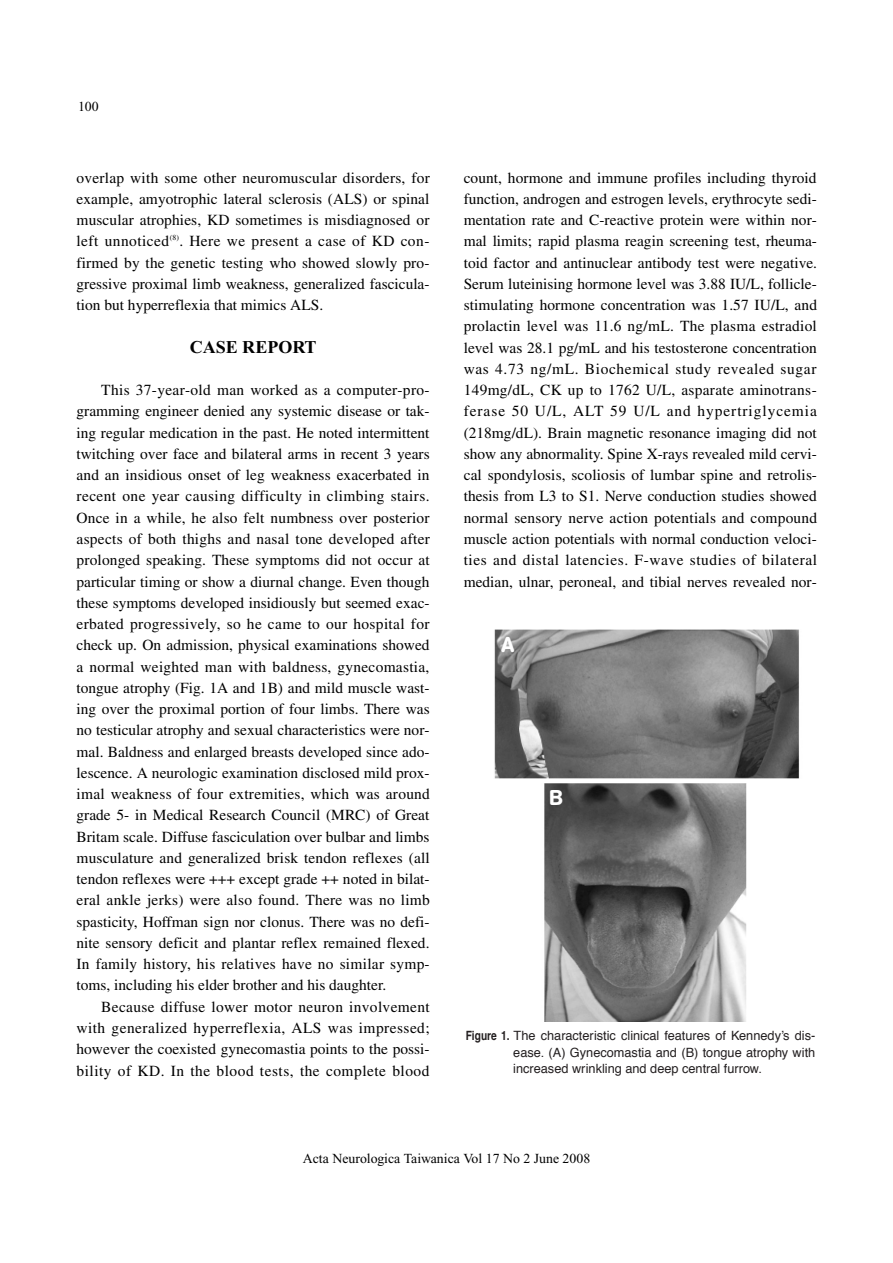
<style>
.page{position:relative;width:893px;height:1263px;background:#fff}
.page>*{position:absolute;margin:0;border:0;box-sizing:border-box;transform-origin:0 0}
.t1{font:500 21.3px "AG Book Rounded";color:#fff}
.t2{font:700 18px "Times New Roman";color:#000}
.t3{font:15.45px/21.3px "Times";color:#000;text-align:justify}
.t4{font:13.8px "Times New Roman";color:#000}
.t5{font:12.75px/16.5px "Helvetica";color:#231f20;text-align:justify}
.s1{font-weight:700}
</style>
<div class="page">
<img style="left:494px;top:629px;width:306px;height:149px">
<img style="left:544px;top:783px;width:202px;height:238px">
<p class="t4" style="left:78px;top:101px;width:22px">100</p>
<p class="t3" style="left:77px;top:168px;width:355px">overlap with some other neuromuscular disorders, for example, amyotrophic lateral sclerosis (ALS) or spinal muscular atrophies, KD sometimes is misdiagnosed or left unnoticed<sup>(8)</sup>. Here we present a case of KD con&shy;firmed by the genetic testing who showed slowly pro&shy;gressive proximal limb weakness, generalized fascicula&shy;tion but hyperreflexia that mimics ALS.</p>
<p class="t2" style="left:190px;top:340px;width:128px">CASE REPORT</p>
<p class="t3" style="left:77px;top:381px;width:355px;text-indent:25px">This 37-year-old man worked as a computer-pro&shy;gramming engineer denied any systemic disease or tak&shy;ing regular medication in the past. He noted intermittent twitching over face and bilateral arms in recent 3 years and an insidious onset of leg weakness exacerbated in recent one year causing difficulty in climbing stairs.<br>Once in a while, he also felt numbness over posterior aspects of both thighs and nasal tone developed after prolonged speaking. These symptoms did not occur at particular timing or show a diurnal change. Even though these symptoms developed insidiously but seemed exac&shy;erbated progressively, so he came to our hospital for check up. On admission, physical examinations showed a normal weighted man with baldness, gynecomastia, tongue atrophy (Fig. 1A and 1B) and mild muscle wast&shy;ing over the proximal portion of four limbs. There was no testicular atrophy and sexual characteristics were nor&shy;mal. Baldness and enlarged breasts developed since ado&shy;lescence. A neurologic examination disclosed mild prox&shy;imal weakness of four extremities, which was around grade 5- in Medical Research Council (MRC) of Great Britam scale. Diffuse fasciculation over bulbar and limbs musculature and generalized brisk tendon reflexes (all tendon reflexes were +++ except grade ++ noted in bilat&shy;eral ankle jerks) were also found. There was no limb spasticity, Hoffman sign nor clonus. There was no defi&shy;nite sensory deficit and plantar reflex remained flexed.<br>In family history, his relatives have no similar symp&shy;toms, including his elder brother and his daughter.</p>
<p class="t3" style="left:77px;top:997px;width:355px;text-indent:25px">Because diffuse lower motor neuron involvement with generalized hyperreflexia, ALS was impressed; however the coexisted gynecomastia points to the possi&shy;bility of KD. In the blood tests, the complete blood</p>
<p class="t3" style="left:463px;top:168px;width:355px">count, hormone and immune profiles including thyroid function, androgen and estrogen levels, erythrocyte sedi&shy;mentation rate and C-reactive protein were within nor&shy;mal limits; rapid plasma reagin screening test, rheuma&shy;toid factor and antinuclear antibody test were negative.<br>Serum luteinising hormone level was 3.88 IU/L, follicle&shy;stimulating hormone concentration was 1.57 IU/L, and prolactin level was 11.6 ng/mL. The plasma estradiol level was 28.1 pg/mL and his testosterone concentration was 4.73 ng/mL. Biochemical study revealed sugar 149mg/dL, CK up to 1762 U/L, asparate aminotrans&shy;ferase 50 U/L, ALT 59 U/L and hypertriglycemia (218mg/dL). Brain magnetic resonance imaging did not show any abnormality. Spine X-rays revealed mild cervi&shy;cal spondylosis, scoliosis of lumbar spine and retrolis&shy;thesis from L3 to S1. Nerve conduction studies showed normal sensory nerve action potentials and compound muscle action potentials with normal conduction veloci&shy;ties and distal latencies. F-wave studies of bilateral median, ulnar, peroneal, and tibial nerves revealed nor-</p>
<h1 class="t1" style="left:501px;top:636px;width:14px">A</h1>
<h1 class="t1" style="left:549px;top:789px;width:15px">B</h1>
<p class="t5" style="left:513px;top:1028px;width:303px;text-indent:-48px"><span class="s1">Figure 1.</span> The characteristic clinical features of Kennedy’s dis&shy;ease. (A) Gynecomastia and (B) tongue atrophy with increased wrinkling and deep central furrow.</p>
<p class="t4" style="left:303px;top:1153px;width:289px">Acta Neurologica Taiwanica Vol 17 No 2 June 2008</p>
</div>
